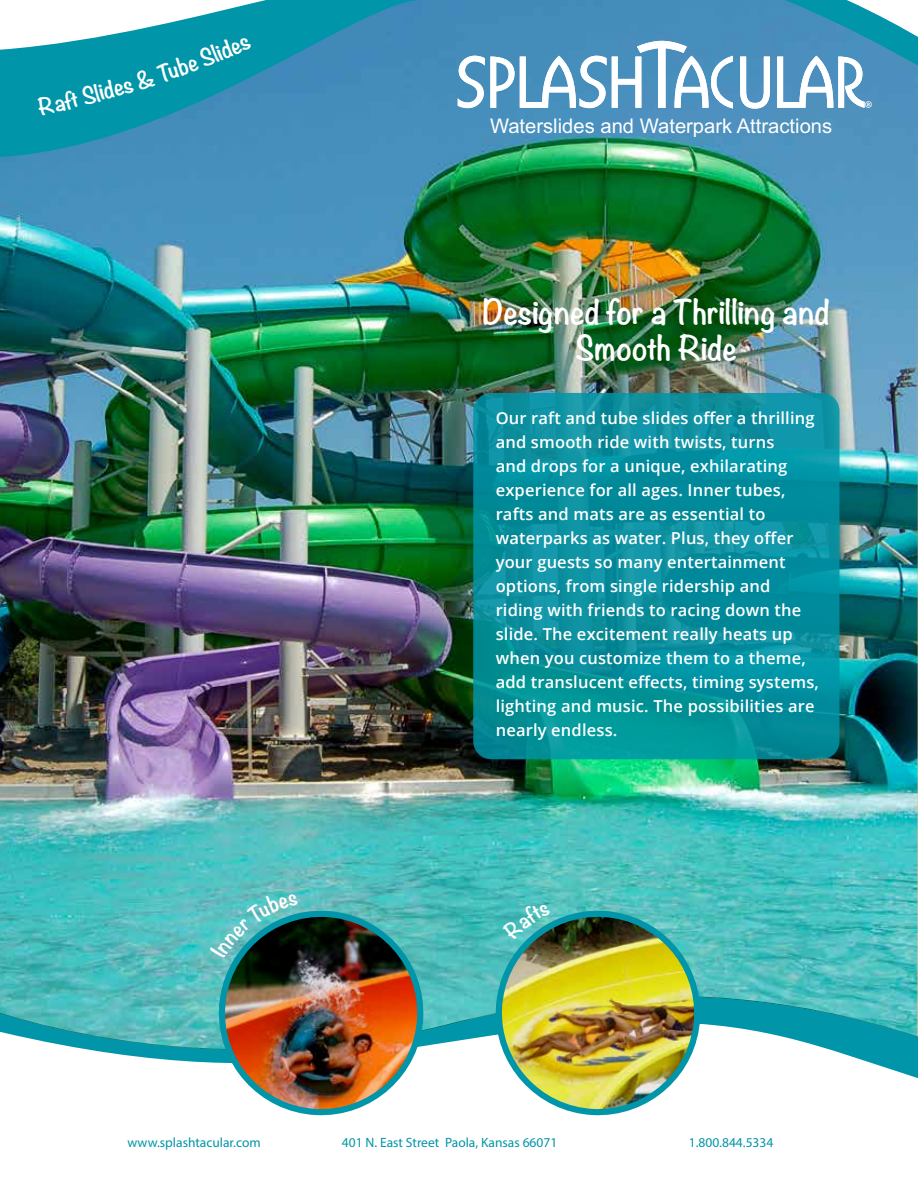
<style>
.page{position:relative;width:918px;height:1188px;background:#fff}
.page>*{position:absolute;margin:0;border:0;box-sizing:border-box;transform-origin:0 0}
.t1{font:700 30.3px/36.3px "Noteworthy";color:#fff;text-align:center}
.t2{font:25.5px "Minion Pro";color:#fff}
.t3{font:20.25px "Arial";color:#fff}
.t4{font:600 16.5px/24px "Open Sans";letter-spacing:.01em;color:#fff}
.t5{font:13.5px "Myriad Pro";color:#0095a8}
</style>
<div class="page">
<img style="left:0;top:172px;width:918px;height:822px">
<svg style="left:0;top:994px;width:918px;height:25px;background:#47b8bb"></svg>
<svg style="left:0;top:1019px;width:918px;height:59px"></svg>
<svg style="left:473px;top:393px;width:366px;height:366px;background:#07909e"></svg>
<svg style="left:0;top:0;width:462px;height:173px;background:#3c8eb8"></svg>
<svg style="left:458px;top:0;width:460px;height:172px;background:#5ba0bc"></svg>
<img style="left:213px;top:905px;width:216px;height:211px">
<img style="left:490px;top:905px;width:216px;height:211px">
<svg style="left:0;top:0;width:393px;height:116px"></svg>
<svg style="left:210px;top:894px;width:88px;height:64px;background:#409090"></svg>
<svg style="left:501px;top:903px;width:50px;height:37px;background:#45b3b1"></svg>
<p class="t3" style="left:490px;top:113px;width:344px">Waterslides and Waterpark Attractions</p>
<h2 class="t2" style="left:865px;top:93px;width:10px">®</h2>
<h1 class="t1" style="left:483px;top:293px;width:349px">Designed for a Thrilling and<br>Smooth Ride</h1>
<p class="t4" style="left:496px;top:406px;width:325px">Our raft and tube slides offer a thrilling and smooth ride with twists, turns<br>and drops for a unique, exhilarating experience for all ages. Inner tubes, rafts and mats are as essential to waterparks as water. Plus, they offer your guests so many entertainment options, from single ridership and riding with friends to racing down the slide. The excitement really heats up when you customize them to a theme, add translucent effects, timing systems, lighting and music. The possibilities are nearly endless.</p>
<p class="t5" style="left:128px;top:1134px;width:135px">www.splashtacular.com</p>
<p class="t5" style="left:342px;top:1134px;width:217px">401 N. East Street Paola, Kansas 66071</p>
<p class="t5" style="left:689px;top:1134px;width:86px">1.800.844.5334</p>
</div>
